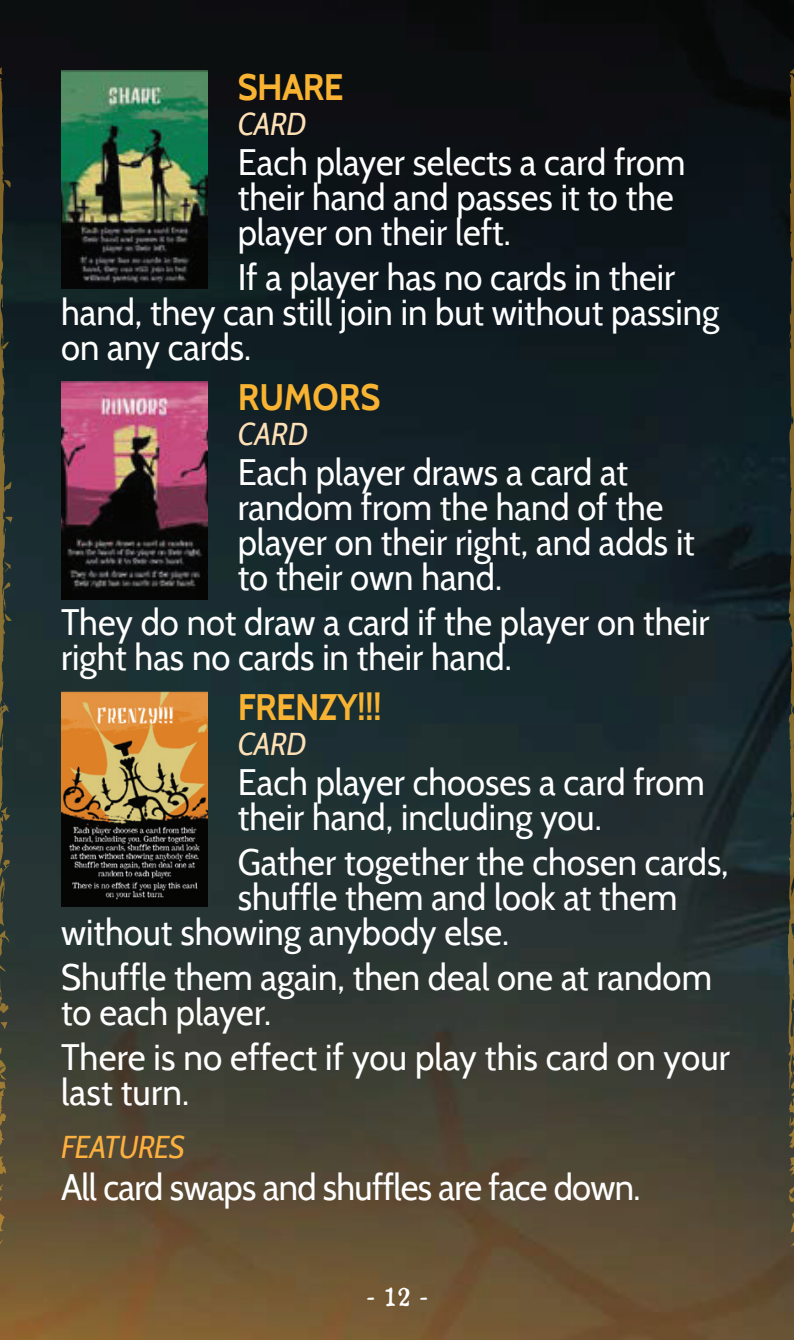
<style>
.page{position:relative;width:794px;height:1340px;background:#fff}
.page>*{position:absolute;margin:0;border:0;box-sizing:border-box;transform-origin:0 0}
.t1{font:36.75px/35px "Cabin";color:#fff;scale:.94 1}
.t2{font:36.75px/35px "Cabin";color:#fff;scale:.95 1}
.t3{font:36.75px "Cabin";letter-spacing:-.02em;color:#fff;scale:.94 1}
.t4{font:700 36.75px "Cabin";letter-spacing:-.02em;color:#f9b332;scale:.94 1}
.t5{font:italic 31.5px "Cabin";letter-spacing:-.02em;color:#fde0b5;scale:.94 1}
.t6{font:italic 31.5px "Cabin";letter-spacing:-.02em;color:#fbb03f;scale:.94 1}
.t7{font:24.5px "Old Newspaper Types";color:#fff}
</style>
<div class="page">
<img style="left:0;top:0;width:794px;height:1339px">
<svg style="left:0;top:1238px;width:4px;height:7px"></svg>
<svg style="left:0;top:1212px;width:9px;height:20px"></svg>
<svg style="left:0;top:1183px;width:5px;height:21px"></svg>
<svg style="left:0;top:1156px;width:6px;height:21px"></svg>
<svg style="left:0;top:67px;width:13px;height:1081px;background:#363a2d"></svg>
<svg style="left:790px;top:1238px;width:4px;height:7px"></svg>
<svg style="left:788px;top:1212px;width:6px;height:20px"></svg>
<svg style="left:787px;top:1183px;width:7px;height:21px"></svg>
<svg style="left:789px;top:1156px;width:5px;height:21px"></svg>
<svg style="left:783px;top:67px;width:11px;height:1081px;background:#383827"></svg>
<img style="left:61px;top:691px;width:147px;height:215px">
<img style="left:61px;top:70px;width:147px;height:218px">
<img style="left:61px;top:381px;width:147px;height:219px">
<p class="t4" style="left:238px;top:65px;width:114px">SHARE</p>
<p class="t5" style="left:238px;top:105px;width:74px">CARD</p>
<p class="t1" style="left:238px;top:144px;width:478px">Each player selects a card from their hand and passes it to the player on their left.</p>
<p class="t1" style="left:61px;top:259px;width:702px;text-indent:177px">If a player has no cards in their hand, they can still join in but without passing on any cards.</p>
<p class="t4" style="left:238px;top:375px;width:153px">RUMORS</p>
<p class="t5" style="left:238px;top:415px;width:76px">CARD</p>
<p class="t1" style="left:238px;top:454px;width:488px">Each player draws a card at random from the hand of the player on their right, and adds it to their own hand.</p>
<p class="t1" style="left:61px;top:604px;width:691px">They do not draw a card if the player on their right has no cards in their hand.</p>
<p class="t4" style="left:238px;top:685px;width:155px">FRENZY!!!</p>
<p class="t5" style="left:238px;top:725px;width:74px">CARD</p>
<p class="t1" style="left:238px;top:764px;width:498px">Each player chooses a card from their hand, including you.</p>
<p class="t1" style="left:238px;top:844px;width:524px">Gather together the chosen cards,</p>
<p class="t1" style="left:238px;top:879px;width:469px">shuffle them and look at them</p>
<p class="t1" style="left:61px;top:914px;width:478px">without showing anybody else.</p>
<p class="t1" style="left:61px;top:959px;width:694px">Shuffle them again, then deal one at random to each player.</p>
<p class="t2" style="left:61px;top:1039px;width:706px">There is no effect if you play this card on your last turn.</p>
<p class="t6" style="left:61px;top:1127px;width:133px">FEATURES</p>
<p class="t3" style="left:61px;top:1164px;width:618px">All card swaps and shuffles are face down.</p>
<p class="t7" style="left:366px;top:1280px;width:62px">- 12 -</p>
</div>
